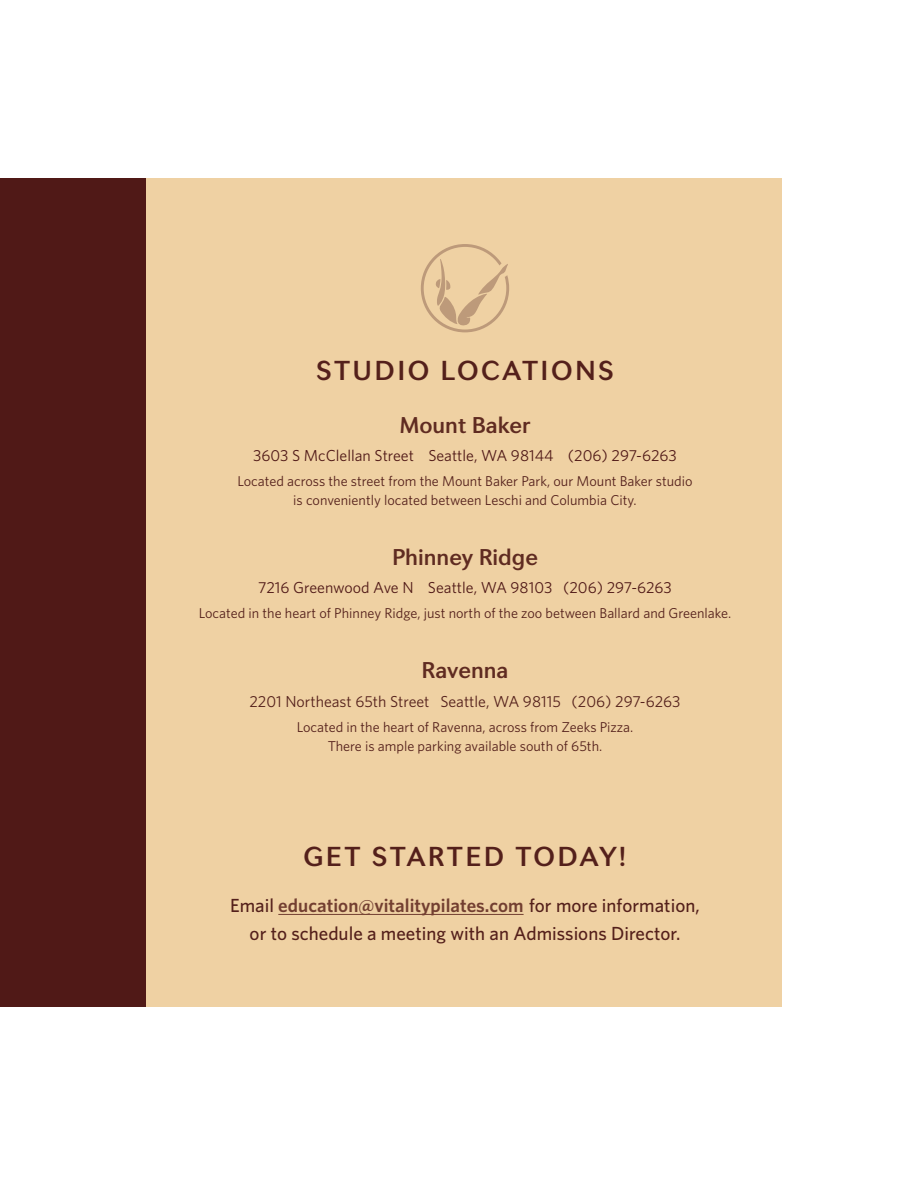
<style>
.page{position:relative;width:918px;height:1188px;background:#fff}
.page>*{position:absolute;margin:0;border:0;box-sizing:border-box;transform-origin:0 0}
.t1{font:600 27px "Seconda";letter-spacing:.09em;color:#54201b}
.t2{font:600 22.5px "Seconda";color:#5f2b21}
.t3{font:500 19.05px/28.2px "Whitney";color:#54201b;text-align:center}
.t4{font:15.9px "Whitney";color:#501917}
.t5{font:15.9px "Whitney";color:#54201b}
.t6{font:14.25px/18.9px "Whitney";color:#54201b;text-align:center}
.s1{font-weight:600;color:#733f31}
</style>
<div class="page">
<div style="left:0;top:178px;width:754px;height:828px;background:#501917"></div>
<div style="left:147px;top:178px;width:635px;height:828px;background:#efd1a3"></div>
<hr style="left:278px;top:914px;width:246px;height:1px;background:#733f31">
<svg style="left:421px;top:244px;width:88px;height:88px;background:#e3c499"></svg>
<h1 class="t1" style="left:316px;top:354px;width:299px">STUDIO LOCATIONS</h1>
<h2 class="t2" style="left:399px;top:411px;width:133px">Mount Baker</h2>
<p class="t4" style="left:253px;top:446px;width:425px">3603 S McClellan Street Seattle, WA 98144 (206) 297-6263</p>
<p class="t6" style="left:237px;top:471px;width:457px">Located across the street from the Mount Baker Park, our Mount Baker studio is conveniently located between Leschi and Columbia City.</p>
<h2 class="t2" style="left:392px;top:543px;width:147px">Phinney Ridge</h2>
<p class="t4" style="left:258px;top:578px;width:415px">7216 Greenwood Ave N Seattle, WA 98103 (206) 297-6263</p>
<p class="t6" style="left:199px;top:604px;width:534px">Located in the heart of Phinney Ridge, just north of the zoo between Ballard and Greenlake.</p>
<h2 class="t2" style="left:422px;top:657px;width:88px">Ravenna</h2>
<p class="t5" style="left:250px;top:692px;width:432px">2201 Northeast 65th Street Seattle, WA 98115 (206) 297-6263</p>
<p class="t6" style="left:297px;top:717px;width:338px">Located in the heart of Ravenna, across from Zeeks Pizza.<br>There is ample parking available south of 65th.</p>
<h1 class="t1" style="left:304px;top:840px;width:324px">GET STARTED TODAY!</h1>
<h3 class="t3" style="left:230px;top:891px;width:471px">Email <span class="s1">education@vitalitypilates.com</span> for more information, or to schedule a meeting with an Admissions Director.</h3>
</div>
